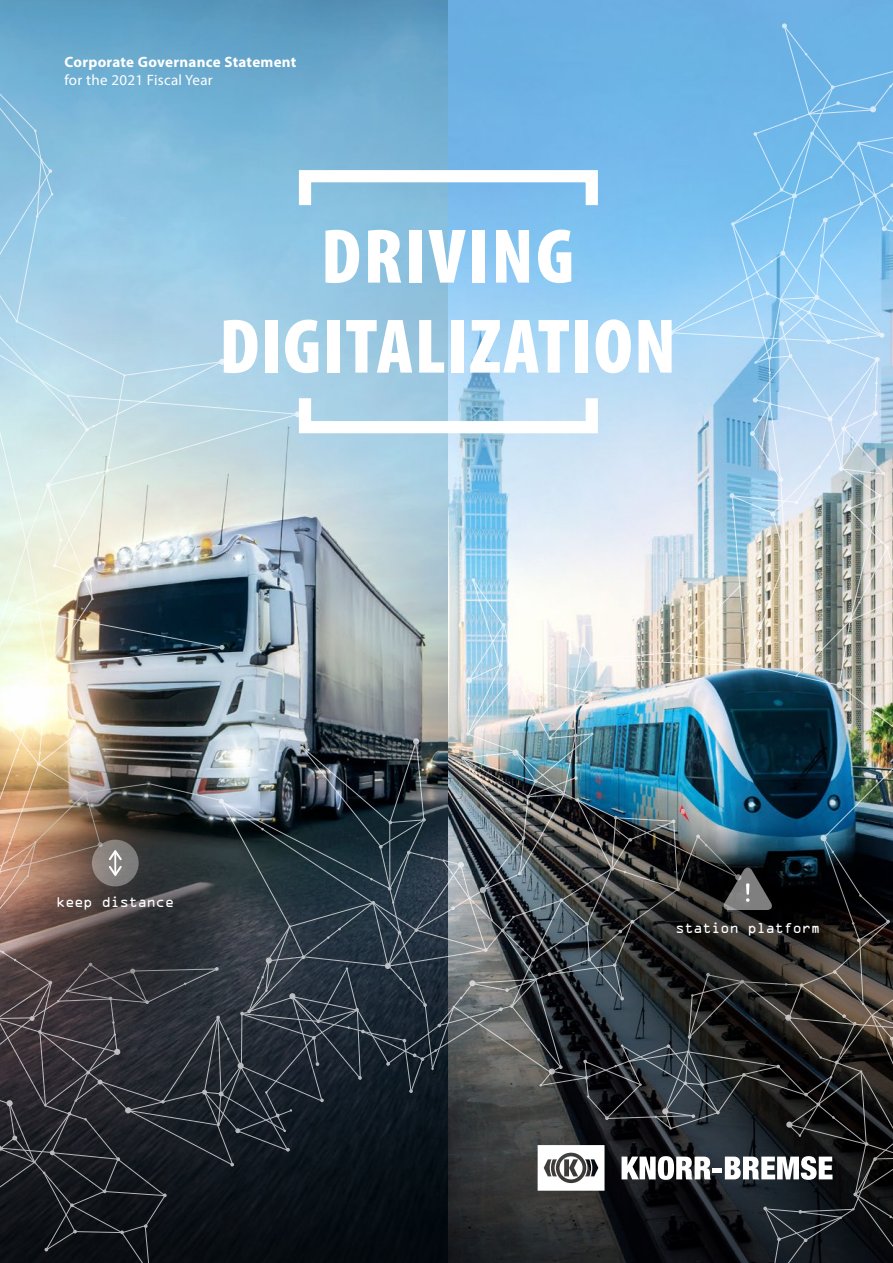
<style>
.page{position:relative;width:893px;height:1263px;background:#fff}
.page>*{position:absolute;margin:0;border:0;box-sizing:border-box;transform-origin:0 0}
.t1{font:900 condensed 78px "Myriad Pro";letter-spacing:.02em;color:#fff}
.t2{font:700 15px/18px "Myriad Pro";letter-spacing:.02em;color:#fff}
.t3{font:13.5px "OCRA Std";letter-spacing:-.05em;color:#fff}
.s1{font-weight:400}
</style>
<div class="page">
<img style="left:0;top:0;width:893px;height:1263px">
<div style="left:299px;top:392px;width:299px;height:41px;border:12px solid #fff"></div>
<div style="left:299px;top:170px;width:299px;height:41px;border:12px solid #fff"></div>
<p class="t2" style="left:64px;top:52px;width:234px">Corporate Governance Statement <span class="s1">for the 2021 Fiscal Year</span></p>
<p class="t1" style="left:321px;top:207px;width:255px">DRIVING</p>
<p class="t1" style="left:219px;top:297px;width:458px">DIGITALIZATION</p>
<p class="t3" style="left:56px;top:896px;width:120px">keep distance</p>
<p class="t3" style="left:675px;top:922px;width:147px">station platform</p>
</div>
